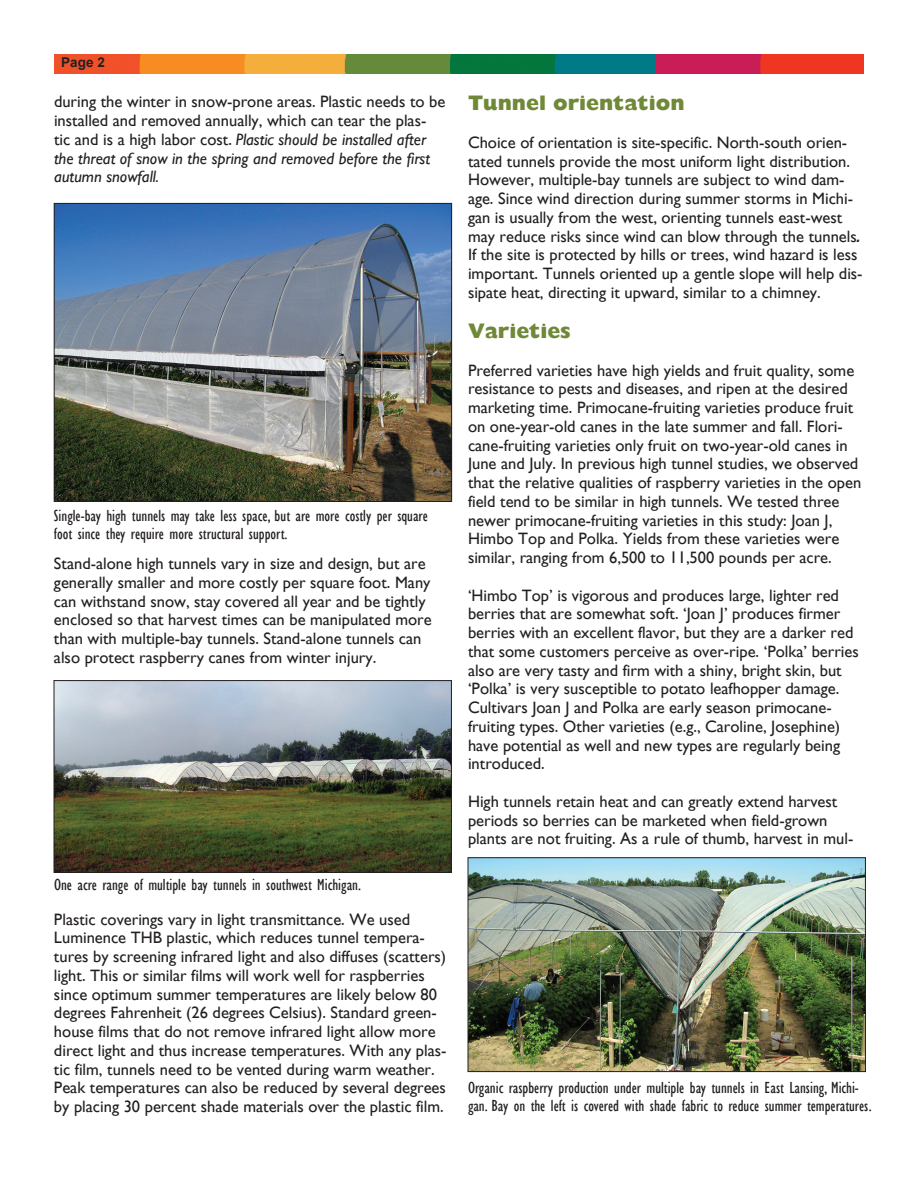
<style>
.page{position:relative;width:918px;height:1188px;background:#fff}
.page>*{position:absolute;margin:0;border:0;box-sizing:border-box;transform-origin:0 0}
.t1{font:800 21px "Gill Sans";color:#708938}
.t2{font:16.5px/18.8px "Gill Sans";color:#231f20}
.t3{font:condensed 16.5px/18px "Gill Sans";color:#231f20}
.t4{font:700 13.5px "Arial";color:#231f20}
.s1{font-style:italic}
.s2{font-family:"Cambria";font-weight:700;font-style:italic}
</style>
<div class="page">
<img style="left:54px;top:54px;width:810px;height:20px">
<img style="left:56px;top:205px;width:394px;height:295px">
<div style="left:54px;top:203px;width:398px;height:299px;border:1px solid #231f20"></div>
<img style="left:470px;top:860px;width:394px;height:210px">
<div style="left:468px;top:858px;width:398px;height:214px;border:1px solid #231f20"></div>
<img style="left:56px;top:682px;width:394px;height:189px">
<div style="left:54px;top:680px;width:398px;height:193px;border:1px solid #231f20"></div>
<p class="t4" style="left:61px;top:53px;width:45px">Page 2</p>
<p class="t2" style="left:54px;top:92px;width:393px">during the winter in snow-prone areas. Plastic needs to be installed and removed annually, which can tear the plas&shy;tic and is a high labor cost. <span class="s1">Plastic should be installed after the threat of snow in the spring and removed before the first autumn snowfall.</span></p>
<p class="t1" style="left:468px;top:91px;width:218px">Tunnel orientation</p>
<p class="t2" style="left:468px;top:133px;width:396px">Choice of orientation is site-specific. North-south orien&shy;tated tunnels provide the most uniform light distribution.<br>However, multiple-bay tunnels are subject to wind dam&shy;age. Since wind direction during summer storms in Michi&shy;gan is usually from the west, orienting tunnels east-west may reduce risks since wind can blow through the tunnels<span class="s2">.<br></span>If the site is protected by hills or trees, wind hazard is less important. Tunnels oriented up a gentle slope will help dis&shy;sipate heat, directing it upward, similar to a chimney.</p>
<p class="t1" style="left:468px;top:319px;width:104px">Varieties</p>
<p class="t2" style="left:468px;top:361px;width:395px">Preferred varieties have high yields and fruit quality, some resistance to pests and diseases, and ripen at the desired marketing time. Primocane-fruiting varieties produce fruit on one-year-old canes in the late summer and fall. Flori&shy;cane-fruiting varieties only fruit on two-year-old canes in June and July. In previous high tunnel studies, we observed that the relative qualities of raspberry varieties in the open field tend to be similar in high tunnels. We tested three newer primocane-fruiting varieties in this study: Joan J, Himbo Top and Polka. Yields from these varieties were similar, ranging from 6,500 to 11,500 pounds per acre.</p>
<p class="t2" style="left:468px;top:586px;width:392px">‘Himbo Top’ is vigorous and produces large, lighter red berries that are somewhat soft. ‘Joan J’ produces firmer berries with an excellent flavor, but they are a darker red that some customers perceive as over-ripe. ‘Polka’ berries also are very tasty and firm with a shiny, bright skin, but ‘Polka’ is very susceptible to potato leafhopper damage.<br>Cultivars Joan J and Polka are early season primocane&shy;fruiting types. Other varieties (e.g., Caroline, Josephine) have potential as well and new types are regularly being introduced.</p>
<p class="t2" style="left:468px;top:792px;width:387px">High tunnels retain heat and can greatly extend harvest periods so berries can be marketed when field-grown plants are not fruiting. As a rule of thumb, harvest in mul-</p>
<p class="t3" style="left:54px;top:507px;width:375px">Single-bay high tunnels may take less space, but are more costly per square foot since they require more structural support.</p>
<p class="t2" style="left:54px;top:554px;width:379px">Stand-alone high tunnels vary in size and design, but are generally smaller and more costly per square foot. Many can withstand snow, stay covered all year and be tightly enclosed so that harvest times can be manipulated more than with multiple-bay tunnels. Stand-alone tunnels can also protect raspberry canes from winter injury.</p>
<p class="t3" style="left:54px;top:876px;width:308px">One acre range of multiple bay tunnels in southwest Michigan.</p>
<p class="t2" style="left:54px;top:910px;width:394px">Plastic coverings vary in light transmittance. We used Luminence THB plastic, which reduces tunnel tempera&shy;tures by screening infrared light and also diffuses (scatters) light. This or similar films will work well for raspberries since optimum summer temperatures are likely below 80 degrees Fahrenheit (26 degrees Celsius). Standard green&shy;house films that do not remove infrared light allow more direct light and thus increase temperatures. With any plas&shy;tic film, tunnels need to be vented during warm weather.<br>Peak temperatures can also be reduced by several degrees by placing 30 percent shade materials over the plastic film.</p>
<p class="t3" style="left:468px;top:1078px;width:405px">Organic raspberry production under multiple bay tunnels in East Lansing, Michi&shy;gan. Bay on the left is covered with shade fabric to reduce summer temperatures.</p>
</div>
